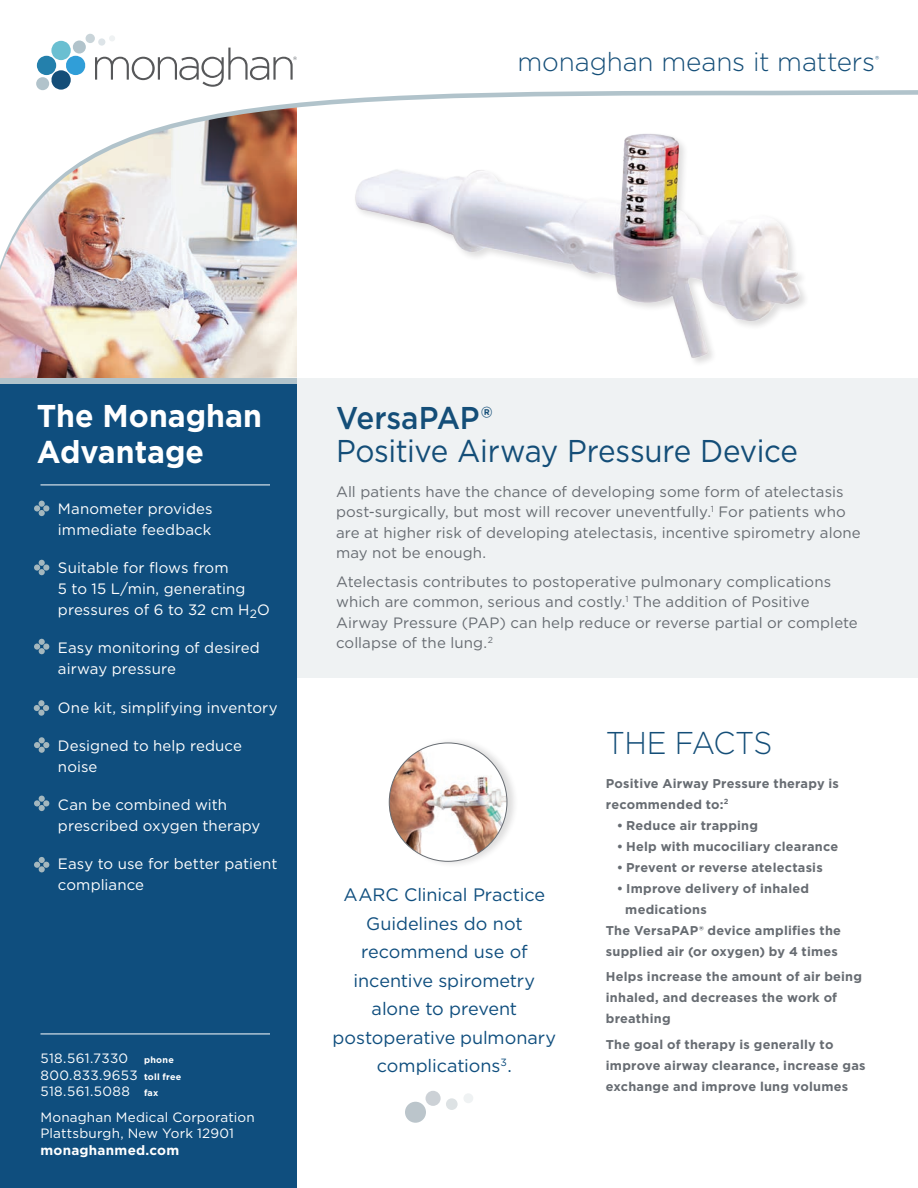
<style>
.page{position:relative;width:918px;height:1188px;background:#fff}
.page>*{position:absolute;margin:0;border:0;box-sizing:border-box;transform-origin:0 0}
.t1{font:31.5px/33px "Gotham";letter-spacing:-.015em;color:#144e78;scale:.94 1}
.t2{font:700 31.5px "Gotham";color:#fff;scale:.96 1}
.t3{font:300 31.5px "Gotham";letter-spacing:-.025em;color:#144e78;scale:.94 1}
.t4{font:300 26.25px "Gotham";letter-spacing:-.005em;color:#144e78}
.t5{font:18px/28.5px "Gotham";letter-spacing:-.005em;color:#0f4e7e;text-align:center}
.t6{font:15px/20.2px "Gotham";letter-spacing:.005em;color:#676c72}
.t7{font:15px/21px "Gotham";letter-spacing:.005em;color:#fff}
.t8{font:13.5px "Gotham";letter-spacing:.015em;color:#fff}
.t9{font:700 13.5px "Gotham";letter-spacing:.02em;color:#fff}
.t10{font:700 12.75px/21px "Gotham";letter-spacing:.02em;color:#676c72}
.t11{font:300 10.05px "Gotham";color:#144e78}
.s1{font-weight:700;font-size:9px}
.s2{font-weight:500}
</style>
<div class="page">
<img style="left:0;top:323px;width:297px;height:55px">
<svg style="left:0;top:33px;width:918px;height:286px"></svg>
<div style="left:297px;top:378px;width:621px;height:299px;background:#eff2f3"></div>
<div style="left:0;top:378px;width:297px;height:6px;background:#b1c3cb"></div>
<div style="left:0;top:384px;width:297px;height:804px;background:#0f4e7e"></div>
<svg style="left:34px;top:796px;width:16px;height:15px"></svg>
<svg style="left:34px;top:857px;width:16px;height:15px"></svg>
<svg style="left:34px;top:737px;width:16px;height:16px"></svg>
<svg style="left:34px;top:639px;width:16px;height:15px"></svg>
<svg style="left:34px;top:560px;width:16px;height:15px"></svg>
<svg style="left:34px;top:501px;width:16px;height:15px"></svg>
<hr style="left:40px;top:485px;width:230px;height:1px;background:#fff">
<hr style="left:40px;top:1034px;width:230px;height:1px;background:#fff">
<div style="left:405px;top:1102px;width:21px;height:21px;background:#bbc5cb;border-radius:50%"></div>
<div style="left:446px;top:1098px;width:12px;height:12px;background:#dde2e4;border-radius:50%"></div>
<div style="left:463px;top:1093px;width:10px;height:10px;background:#eff2f3;border-radius:50%"></div>
<div style="left:426px;top:1091px;width:15px;height:15px;background:#ccd1d6;border-radius:50%"></div>
<svg style="left:37px;top:41px;width:49px;height:49px"></svg>
<div style="left:36px;top:77px;width:13px;height:13px;background:#b1c3cb;border-radius:50%"></div>
<div style="left:73px;top:41px;width:13px;height:13px;background:#b1c3cb;border-radius:50%"></div>
<div style="left:98px;top:38px;width:7px;height:8px;background:#dde4e8;border-radius:50%"></div>
<svg style="left:109px;top:35px;width:6px;height:6px"></svg>
<div style="left:86px;top:34px;width:9px;height:9px;background:#c9d4d9;border-radius:50%"></div>
<svg style="left:95px;top:48px;width:202px;height:39px"></svg>
<img style="left:335px;top:124px;width:504px;height:239px">
<svg style="left:34px;top:700px;width:15px;height:16px"></svg>
<div style="left:388px;top:737px;width:130px;height:131px;background:#231f20;opacity:.15"></div>
<img style="left:389px;top:743px;width:118px;height:118px;border-radius:59px">
<p class="t4" style="left:517px;top:45px;width:359px">monaghan means it matters</p>
<p class="t11" style="left:875px;top:54px;width:6px">®</p>
<p class="t2" style="left:37px;top:395px;width:236px">The Monaghan</p>
<p class="t2" style="left:37px;top:431px;width:176px">Advantage</p>
<p class="t7" style="left:58px;top:498px;width:156px">Manometer provides immediate feedback</p>
<p class="t7" style="left:58px;top:557px;width:214px">Suitable for flows from<br>5 to 15 L/min, generating pressures of 6 to 32 cm H<sub>2</sub>O</p>
<p class="t7" style="left:58px;top:637px;width:203px">Easy monitoring of desired airway pressure</p>
<p class="t7" style="left:58px;top:696px;width:221px">One kit, simplifying inventory</p>
<p class="t7" style="left:58px;top:735px;width:185px">Designed to help reduce noise</p>
<p class="t7" style="left:58px;top:794px;width:204px">Can be combined with prescribed oxygen therapy</p>
<p class="t7" style="left:58px;top:853px;width:221px">Easy to use for better patient compliance</p>
<p class="t8" style="left:40px;top:1050px;width:135px">518.561.7330 <span class="s1">phone</span></p>
<p class="t8" style="left:40px;top:1066px;width:142px">800.833.9653 <span class="s1">toll free</span></p>
<p class="t8" style="left:40px;top:1083px;width:119px">518.561.5088 <span class="s1">fax</span></p>
<p class="t8" style="left:40px;top:1108px;width:216px">Monaghan Medical Corporation</p>
<p class="t8" style="left:40px;top:1125px;width:195px">Plattsburgh, New York 12901</p>
<p class="t9" style="left:40px;top:1141px;width:140px">monaghanmed.com</p>
<p class="t1" style="left:336px;top:401px;width:493px"><span class="s2">VersaPAP®<br></span>Positive Airway Pressure Device</p>
<p class="t6" style="left:336px;top:481px;width:526px">All patients have the chance of developing some form of atelectasis post-surgically, but most will recover uneventfully.<sup>1</sup> For patients who are at higher risk of developing atelectasis, incentive spirometry alone may not be enough.</p>
<p class="t6" style="left:336px;top:571px;width:523px">Atelectasis contributes to postoperative pulmonary complications which are common, serious and costly.<sup>1</sup> The addition of Positive Airway Pressure (PAP) can help reduce or reverse partial or complete collapse of the lung.<sup>2</sup></p>
<p class="t5" style="left:333px;top:880px;width:225px">AARC Clinical Practice<br>Guidelines do not recommend use of incentive spirometry alone to prevent postoperative pulmonary complications<sup>3</sup>.</p>
<p class="t3" style="left:606px;top:723px;width:179px">THE FACTS</p>
<p class="t10" style="left:606px;top:773px;width:235px">Positive Airway Pressure therapy is recommended to:<sup>2</sup></p>
<p class="t10" style="left:617px;top:815px;width:143px">• Reduce air trapping</p>
<p class="t10" style="left:617px;top:836px;width:223px">• Help with mucociliary clearance</p>
<p class="t10" style="left:617px;top:857px;width:208px">• Prevent or reverse atelectasis</p>
<p class="t10" style="left:625px;top:878px;width:185px;text-indent:-9px">• Improve delivery of inhaled medications</p>
<p class="t10" style="left:606px;top:920px;width:237px">The VersaPAP® device amplifies the supplied air (or oxygen) by 4 times</p>
<p class="t10" style="left:606px;top:966px;width:258px">Helps increase the amount of air being inhaled, and decreases the work of breathing</p>
<p class="t10" style="left:606px;top:1034px;width:261px">The goal of therapy is generally to improve airway clearance, increase gas exchange and improve lung volumes</p>
</div>
